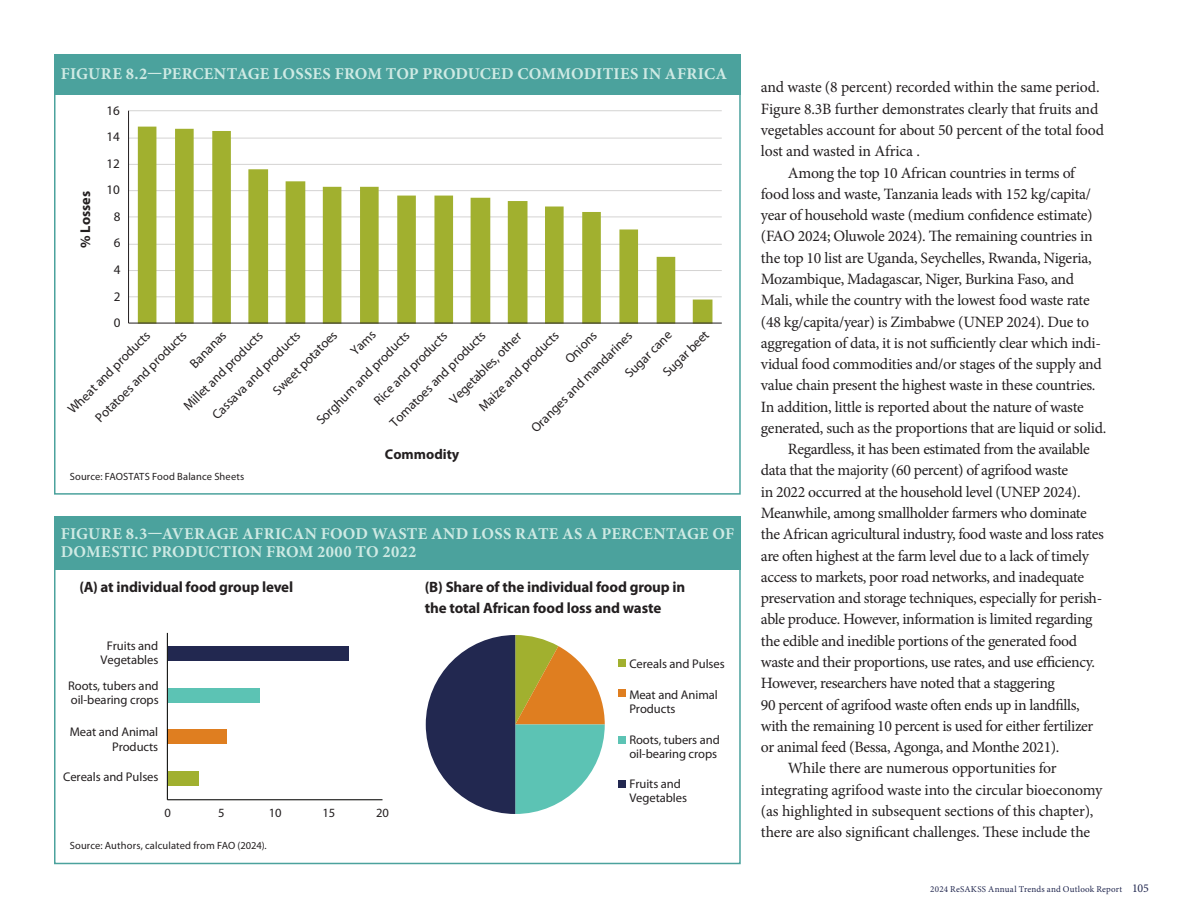
<style>
.page{position:relative;width:1188px;height:918px;background:#fff}
.page>*{position:absolute;margin:0;border:0;box-sizing:border-box;transform-origin:0 0}
.t1{font:700 16.5px/18px "Minion Pro";letter-spacing:.015em;color:#cfeae4}
.t2{font:15.75px "Minion Pro";letter-spacing:-.02em;color:#231f20}
.t3{font:700 15px/21px "Myriad Pro";letter-spacing:-.01em;color:#231f20}
.t4{font:700 14.25px "Myriad Pro";color:#231f20}
.t5{font:13.2px/25.5px "Myriad Pro";letter-spacing:-.01em;color:#231f20}
.t6{font:12.6px/13.6px "Myriad Pro";letter-spacing:-.005em;color:#231f20}
.t7{font:10.5px "Myriad Pro";letter-spacing:.01em;color:#231f20}
.t8{font:9px "Minion Pro";letter-spacing:.025em;color:#222850}
.s1{font-size:12px}
</style>
<div class="page">
<div style="left:54px;top:516px;width:687px;height:348px;background:#fff;border:2px solid #4ba29d"></div>
<svg style="left:426px;top:635px;width:179px;height:179px"></svg>
<div style="left:618px;top:659px;width:8px;height:8px;background:#a1b02f"></div>
<div style="left:618px;top:690px;width:8px;height:7px;background:#df7e20"></div>
<div style="left:618px;top:736px;width:8px;height:7px;background:#5cc3b4"></div>
<div style="left:618px;top:780px;width:8px;height:8px;background:#222850"></div>
<div style="left:168px;top:771px;width:30px;height:15px;background:#a1b02f"></div>
<div style="left:167px;top:729px;width:60px;height:15px;background:#df7e20"></div>
<div style="left:168px;top:688px;width:91px;height:15px;background:#5cc3b4"></div>
<div style="left:168px;top:646px;width:180px;height:15px;background:#222850"></div>
<hr style="left:167px;top:799px;width:216px;height:1px;background:#040503">
<hr style="left:167px;top:633px;width:1px;height:167px;background:#040503">
<div style="left:54px;top:54px;width:687px;height:441px;background:#fff;border:2px solid #4ba29d"></div>
<div style="left:54px;top:54px;width:687px;height:40px;background:#4ba29d"></div>
<hr style="left:129px;top:297px;width:593px;height:1px;background:#d4d3d2">
<hr style="left:129px;top:270px;width:593px;height:1px;background:#d4d3d2">
<hr style="left:129px;top:244px;width:593px;height:1px;background:#d4d3d2">
<hr style="left:129px;top:217px;width:593px;height:1px;background:#d4d3d2">
<hr style="left:129px;top:190px;width:593px;height:1px;background:#d4d3d2">
<hr style="left:129px;top:164px;width:593px;height:1px;background:#d4d3d2">
<hr style="left:129px;top:138px;width:593px;height:1px;background:#d4d3d2">
<hr style="left:129px;top:110px;width:593px;height:1px;background:#d4d3d2">
<svg style="left:138px;top:127px;width:574px;height:196px"></svg>
<hr style="left:128px;top:111px;width:1px;height:212px;background:#231f20">
<hr style="left:129px;top:323px;width:593px;height:1px;background:#231f20">
<div style="left:54px;top:516px;width:687px;height:54px;background:#4ba29d"></div>
<p class="t1" style="left:61px;top:64px;width:668px">FIGURE 8.2—PERCENTAGE LOSSES FROM TOP PRODUCED COMMODITIES IN AFRICA</p>
<p class="t5" style="left:107px;top:97px;width:15px">16</p>
<p class="t5" style="left:107px;top:123px;width:15px">14</p>
<p class="t4" style="left:76px;top:248px;width:58px;rotate:-90deg">% Losses</p>
<p class="t5" style="left:107px;top:151px;width:15px">12</p>
<p class="t5" style="left:107px;top:177px;width:15px">10</p>
<p class="t5" style="left:114px;top:203px;width:8px">8</p>
<p class="t5" style="left:114px;top:230px;width:8px">6</p>
<p class="t5" style="left:114px;top:257px;width:8px">4</p>
<p class="t5" style="left:114px;top:283px;width:8px">2</p>
<p class="t5" style="left:114px;top:310px;width:8px">0</p>
<p class="t5" style="left:656px;top:365px;width:61px;rotate:-45deg">Sugar beet</p>
<p class="t5" style="left:266px;top:384px;width:86px;rotate:-45deg">Sweet potatoes</p>
<p class="t5" style="left:344px;top:344px;width:31px;rotate:-45deg">Yams</p>
<p class="t5" style="left:598px;top:346px;width:62px;line-height:27.6px;text-indent:-105px;rotate:-45deg">Oranges and mandarines<br>Sugar cane</p>
<p class="t5" style="left:70px;top:393px;width:125px;text-indent:-13px;rotate:-45deg">Wheat and products<br>Potatoes and products</p>
<p class="t5" style="left:183px;top:356px;width:47px;rotate:-45deg">Bananas</p>
<p class="t5" style="left:383px;top:415px;width:131px;rotate:-45deg">Tomatoes and products</p>
<p class="t5" style="left:205px;top:408px;width:120px;rotate:-45deg">Cassava and products</p>
<p class="t5" style="left:177px;top:399px;width:107px;rotate:-45deg">Millet and products</p>
<p class="t5" style="left:472px;top:400px;width:109px;rotate:-45deg">Maize and products</p>
<p class="t5" style="left:558px;top:352px;width:40px;rotate:-45deg">Onions</p>
<p class="t5" style="left:309px;top:413px;width:127px;rotate:-45deg">Sorghum and products</p>
<p class="t5" style="left:367px;top:393px;width:99px;rotate:-45deg">Rice and products</p>
<p class="t5" style="left:443px;top:392px;width:97px;rotate:-45deg">Vegetables, other</p>
<p class="t7" style="left:70px;top:470px;width:176px">Source: FAOSTATS Food Balance Sheets</p>
<p class="t4" style="left:385px;top:445px;width:76px">Commodity</p>
<p class="t1" style="left:61px;top:524px;width:675px">FIGURE 8.3—AVERAGE AFRICAN FOOD WASTE AND LOSS RATE AS A PERCENTAGE OF<br>DOMESTIC PRODUCTION FROM 2000 TO 2022</p>
<p class="t3" style="left:80px;top:576px;width:215px">(A) at individual food group level</p>
<p class="t3" style="left:425px;top:576px;width:262px">(B) Share of the individual food group in the total African food loss and waste</p>
<p class="t6" style="left:101px;top:639px;width:59px;text-align:center">Fruits and<br>Vegetables</p>
<p class="t6" style="left:68px;top:679px;width:92px">Roots, tubers and oil-bearing crops</p>
<p class="t6" style="left:70px;top:724px;width:90px;line-height:15.1px;text-align:right">Meat and Animal<br>Products</p>
<p class="t6" style="left:63px;top:770px;width:97px">Cereals and Pulses</p>
<p class="t6" style="left:164px;top:806px;width:8px">0</p>
<p class="t6" style="left:218px;top:806px;width:8px">5</p>
<p class="t6" style="left:269px;top:806px;width:14px">10</p>
<p class="t6" style="left:323px;top:806px;width:14px">15</p>
<p class="t6" style="left:376px;top:806px;width:14px">20</p>
<p class="t7" style="left:70px;top:839px;width:199px">Source: Authors, calculated from FAO (2024).</p>
<p class="t6" style="left:629px;top:656px;width:97px">Cereals and Pulses</p>
<p class="t6" style="left:629px;top:688px;width:90px">Meat and Animal<br>Products</p>
<p class="t6" style="left:629px;top:733px;width:92px">Roots, tubers and oil-bearing crops</p>
<p class="t6" style="left:629px;top:777px;width:59px">Fruits and<br>Vegetables</p>
<p class="t2" style="left:761px;top:77px;width:340px">and waste (8 percent) recorded within the same period.</p>
<p class="t2" style="left:761px;top:98px;width:339px">Figure 8.3B further demonstrates clearly that fruits and</p>
<p class="t2" style="left:761px;top:119px;width:345px">vegetables account for about 50 percent of the total food</p>
<p class="t2" style="left:761px;top:141px;width:160px">lost and wasted in Africa .</p>
<p class="t2" style="left:788px;top:162px;width:288px">Among the top 10 African countries in terms of</p>
<p class="t2" style="left:761px;top:183px;width:332px">food loss and waste, Tanzania leads with 152 kg/capita/</p>
<p class="t2" style="left:761px;top:205px;width:333px">year of household waste (medium confidence estimate)</p>
<p class="t2" style="left:761px;top:226px;width:333px">(FAO 2024; Oluwole 2024). The remaining countries in</p>
<p class="t2" style="left:761px;top:247px;width:332px">the top 10 list are Uganda, Seychelles, Rwanda, Nigeria,</p>
<p class="t2" style="left:761px;top:268px;width:315px">Mozambique, Madagascar, Niger, Burkina Faso, and</p>
<p class="t2" style="left:761px;top:290px;width:330px">Mali, while the country with the lowest food waste rate</p>
<p class="t2" style="left:761px;top:311px;width:330px">(48 kg/capita/year) is Zimbabwe (UNEP 2024). Due to</p>
<p class="t2" style="left:761px;top:332px;width:342px">aggregation of data, it is not sufficiently clear which indi-</p>
<p class="t2" style="left:761px;top:353px;width:342px">vidual food commodities and/or stages of the supply and</p>
<p class="t2" style="left:761px;top:375px;width:336px">value chain present the highest waste in these countries.</p>
<p class="t2" style="left:761px;top:396px;width:324px">In addition, little is reported about the nature of waste</p>
<p class="t2" style="left:761px;top:417px;width:347px">generated, such as the proportions that are liquid or solid.</p>
<p class="t2" style="left:788px;top:439px;width:303px">Regardless, it has been estimated from the available</p>
<p class="t2" style="left:761px;top:460px;width:309px">data that the majority (60 percent) of agrifood waste</p>
<p class="t2" style="left:761px;top:481px;width:321px">in 2022 occurred at the household level (UNEP 2024).</p>
<p class="t2" style="left:761px;top:502px;width:327px">Meanwhile, among smallholder farmers who dominate</p>
<p class="t2" style="left:761px;top:524px;width:344px">the African agricultural industry, food waste and loss rates</p>
<p class="t2" style="left:761px;top:545px;width:330px">are often highest at the farm level due to a lack of timely</p>
<p class="t2" style="left:761px;top:566px;width:325px">access to markets, poor road networks, and inadequate</p>
<p class="t2" style="left:761px;top:588px;width:343px">preservation and storage techniques, especially for perish-</p>
<p class="t2" style="left:761px;top:609px;width:333px">able produce. However, information is limited regarding</p>
<p class="t2" style="left:761px;top:630px;width:318px">the edible and inedible portions of the generated food</p>
<p class="t2" style="left:761px;top:651px;width:336px">waste and their proportions, use rates, and use efficiency.</p>
<p class="t2" style="left:761px;top:673px;width:295px">However, researchers have noted that a staggering</p>
<p class="t2" style="left:761px;top:694px;width:320px">90 percent of agrifood waste often ends up in landfills,</p>
<p class="t2" style="left:761px;top:715px;width:334px">with the remaining 10 percent is used for either fertilizer</p>
<p class="t2" style="left:761px;top:736px;width:300px">or animal feed (Bessa, Agonga, and Monthe 2021).</p>
<p class="t2" style="left:788px;top:758px;width:270px">While there are numerous opportunities for</p>
<p class="t2" style="left:761px;top:779px;width:343px">integrating agrifood waste into the circular bioeconomy</p>
<p class="t2" style="left:761px;top:800px;width:334px">(as highlighted in subsequent sections of this chapter),</p>
<p class="t2" style="left:761px;top:822px;width:331px">there are also significant challenges. These include the</p>
<p class="t8" style="left:930px;top:883px;width:220px">2024 ReSAKSS Annual Trends and Outlook Report <span class="s1">105</span></p>
</div>
